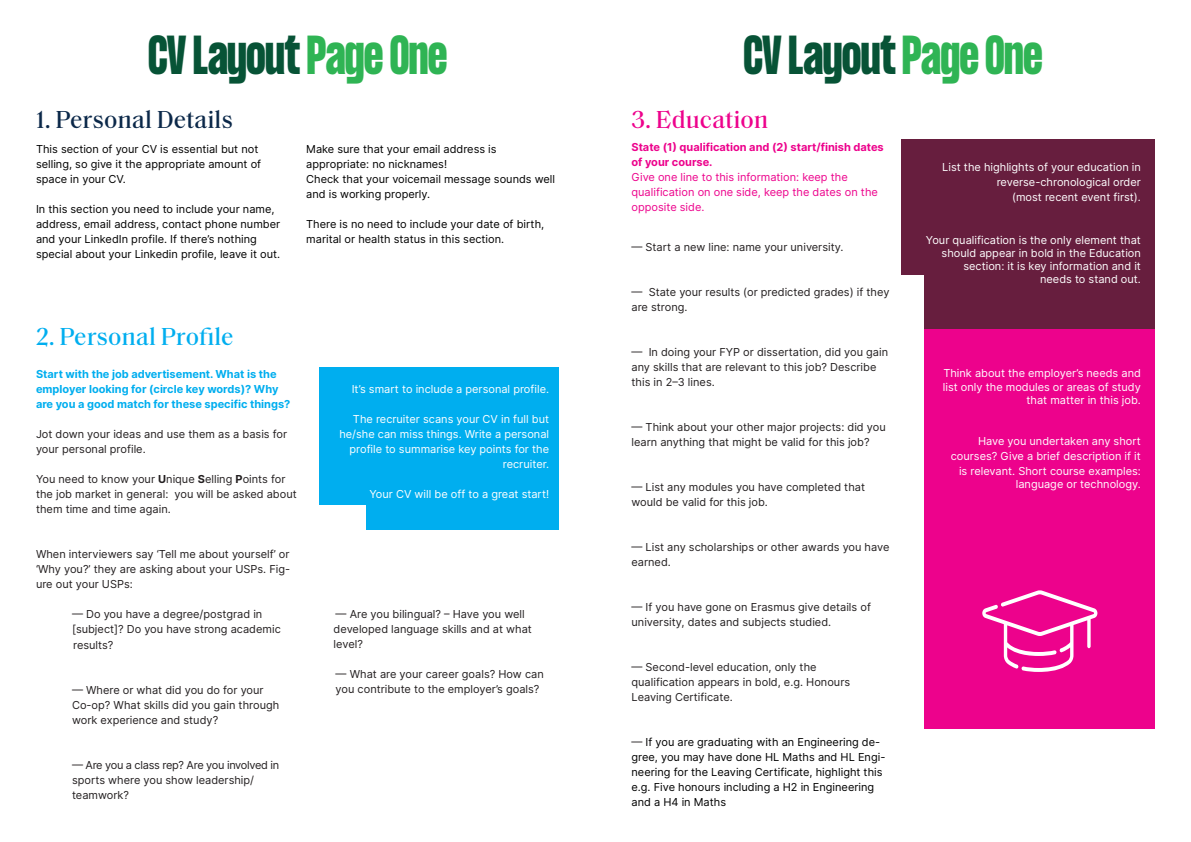
<style>
.page{position:relative;width:1191px;height:842px;background:#fff}
.page>*{position:absolute;margin:0;border:0;box-sizing:border-box;transform-origin:0 0}
.t1{font:700 48px "Formula Condensed";color:#075336}
.t2{font:500 25px "Saol Text";color:#00aeef}
.t3{font:500 25px "Saol Text";color:#0b2849}
.t4{font:500 25px "Saol Text";color:#ed028c}
.t5{font:11px/15px "Inter";color:#231f20}
.t6{font:11px/15px "Inter";color:#fff;text-align:right}
.t7{font:11px/15px "Inter";color:#000001}
.t8{font:11px/15px "Inter";color:#000}
.t9{font:700 11px/15px "Inter";color:#00aeef}
.t10{font:11px/15px "Inter";color:#ed028c}
.t11{font:700 11px/15px "Inter";color:#ed028c}
.s1{color:#2fb454}
.s2{font-weight:700}
.s3{color:#231f20}
</style>
<div class="page">
<div style="left:319px;top:368px;width:240px;height:162px;background:#00aeef"></div>
<div style="left:306px;top:505px;width:60px;height:50px;background:#fff"></div>
<div style="left:924px;top:140px;width:231px;height:189px;background:#671e3e"></div>
<div style="left:924px;top:329px;width:231px;height:400px;background:#ed028c"></div>
<div style="left:901px;top:140px;width:254px;height:135px;background:#671e3e"></div>
<svg style="left:982px;top:590px;width:115px;height:82px"></svg>
<p class="t1" style="left:148px;top:27px;width:300px">CV Layout <span class="s1">Page One</span></p>
<p class="t3" style="left:36px;top:101px;width:199px">1. Personal Details</p>
<p class="t7" style="left:36px;top:141px;width:224px">This section of your CV is essential but not</p>
<p class="t7" style="left:36px;top:156px;width:227px">selling, so give it the appropriate amount of space in your CV.</p>
<p class="t7" style="left:36px;top:201px;width:246px">In this section you need to include your name, address, email address, contact phone number and your LinkedIn profile. If there’s nothing</p>
<p class="t7" style="left:36px;top:246px;width:246px">special about your Linkedin profile, leave it out.</p>
<p class="t7" style="left:306px;top:141px;width:192px">Make sure that your email address is</p>
<p class="t7" style="left:306px;top:156px;width:142px">appropriate: no nicknames!</p>
<p class="t7" style="left:306px;top:171px;width:250px">Check that your voicemail message sounds well and is working properly.</p>
<p class="t7" style="left:306px;top:216px;width:239px">There is no need to include your date of birth, marital or health status in this section.</p>
<p class="t2" style="left:36px;top:318px;width:199px">2. Personal Profile</p>
<p class="t9" style="left:36px;top:367px;width:256px">Start with the job advertisement. What is the employer looking for (circle key words)? Why are you a good match for these specific things?</p>
<p class="t5" style="left:36px;top:427px;width:253px">Jot down your ideas and use them as a basis for your personal profile.</p>
<p class="t5" style="left:36px;top:472px;width:262px">You need to know your <span class="s2">U</span>nique <span class="s2">S</span>elling <span class="s2">P</span>oints for the job market in general: you will be asked about them time and time again.</p>
<p class="t5" style="left:36px;top:547px;width:256px;text-align:justify">When interviewers say ‘Tell me about yourself’ or ‘Why you?’ they are asking about your USPs. Fig&shy;ure out your USPs:</p>
<p class="t5" style="left:72px;top:607px;width:192px">— Do you have a degree/postgrad in</p>
<p class="t5" style="left:72px;top:622px;width:210px">[subject]? Do you have strong academic results?</p>
<p class="t5" style="left:72px;top:682px;width:193px">— Where or what did you do for your</p>
<p class="t5" style="left:72px;top:697px;width:209px">Co-op? What skills did you gain through work experience and study?</p>
<p class="t5" style="left:72px;top:757px;width:209px">— Are you a class rep? Are you involved in sports where you show leadership/ teamwork?</p>
<p class="t6" style="left:352px;top:381px;width:199px">It’s smart to include a personal profile.</p>
<p class="t6" style="left:353px;top:411px;width:198px">The recruiter scans your CV in full but</p>
<p class="t6" style="left:339px;top:426px;width:211px">he/she can miss things. Write a personal</p>
<p class="t6" style="left:349px;top:441px;width:201px">profile to summarise key points for the recruiter.</p>
<p class="t6" style="left:369px;top:486px;width:181px">Your CV will be off to a great start!</p>
<p class="t5" style="left:336px;top:606px;width:191px">— Are you bilingual? – Have you well</p>
<p class="t5" style="left:334px;top:621px;width:200px">developed language skills and at what level?</p>
<p class="t5" style="left:336px;top:666px;width:210px">— What are your career goals? How can you contribute to the employer’s goals?</p>
<p class="t1" style="left:744px;top:27px;width:300px">CV Layout <span class="s1">Page One</span></p>
<p class="t4" style="left:631px;top:101px;width:138px">3. Education</p>
<p class="t11" style="left:631px;top:139px;width:254px">State (1) qualification and (2) start/finish dates of your course.</p>
<p class="t10" style="left:631px;top:169px;width:218px">Give one line to this information: keep the</p>
<p class="t10" style="left:631px;top:184px;width:248px">qualification on one side, keep the dates on the opposite side.</p>
<p class="t5" style="left:631px;top:239px;width:213px">— Start a new line: name your university.</p>
<p class="t5" style="left:631px;top:284px;width:259px">— State your results (or predicted grades) if they are strong.</p>
<p class="t5" style="left:631px;top:344px;width:258px">— In doing your FYP or dissertation, did you gain any skills that are relevant to this job? Describe this in 2–3 lines.</p>
<p class="t5" style="left:631px;top:419px;width:256px">— Think about your other major projects: did you learn anything that might be valid for this job?</p>
<p class="t5" style="left:631px;top:479px;width:235px">— List any modules you have completed that would be valid for this job.</p>
<p class="t5" style="left:631px;top:539px;width:259px">— List any scholarships or other awards you have earned.</p>
<p class="t5" style="left:631px;top:599px;width:241px">— If you have gone on Erasmus give details of university, dates and subjects studied.</p>
<p class="t5" style="left:631px;top:659px;width:187px">— Second-level education, only the</p>
<p class="t5" style="left:631px;top:674px;width:220px">qualification appears in bold, e.g. Honours</p>
<p class="t5" style="left:631px;top:689px;width:103px">Leaving Certificate.</p>
<p class="t8" style="left:631px;top:734px;width:255px"><span class="s3">—</span> If you are graduating with an Engineering de&shy;gree, you may have done HL Maths and HL Engi&shy;neering for the Leaving Certificate, highlight this e.g. Five honours including a H2 in Engineering and a H4 in Maths</p>
<p class="t6" style="left:942px;top:159px;width:200px">List the highlights of your education in</p>
<p class="t6" style="left:996px;top:174px;width:146px">reverse-chronological order</p>
<p class="t6" style="left:1012px;top:189px;width:130px">(most recent event first).</p>
<p class="t6" style="left:926px;top:233px;width:216px;line-height:13.2px">Your qualification is the only element that should appear in bold in the Education</p>
<p class="t6" style="left:963px;top:258px;width:179px">section: it is key information and it</p>
<p class="t6" style="left:1040px;top:272px;width:102px">needs to stand out.</p>
<p class="t6" style="left:943px;top:366px;width:199px">Think about the employer’s needs and</p>
<p class="t6" style="left:943px;top:379px;width:200px">list only the modules or areas of study</p>
<p class="t6" style="left:1026px;top:392px;width:116px">that matter in this job.</p>
<p class="t6" style="left:950px;top:433px;width:192px">Have you undertaken any short courses? Give a brief description if it is relevant. Short course examples:</p>
<p class="t6" style="left:1015px;top:477px;width:127px">language or technology.</p>
</div>
